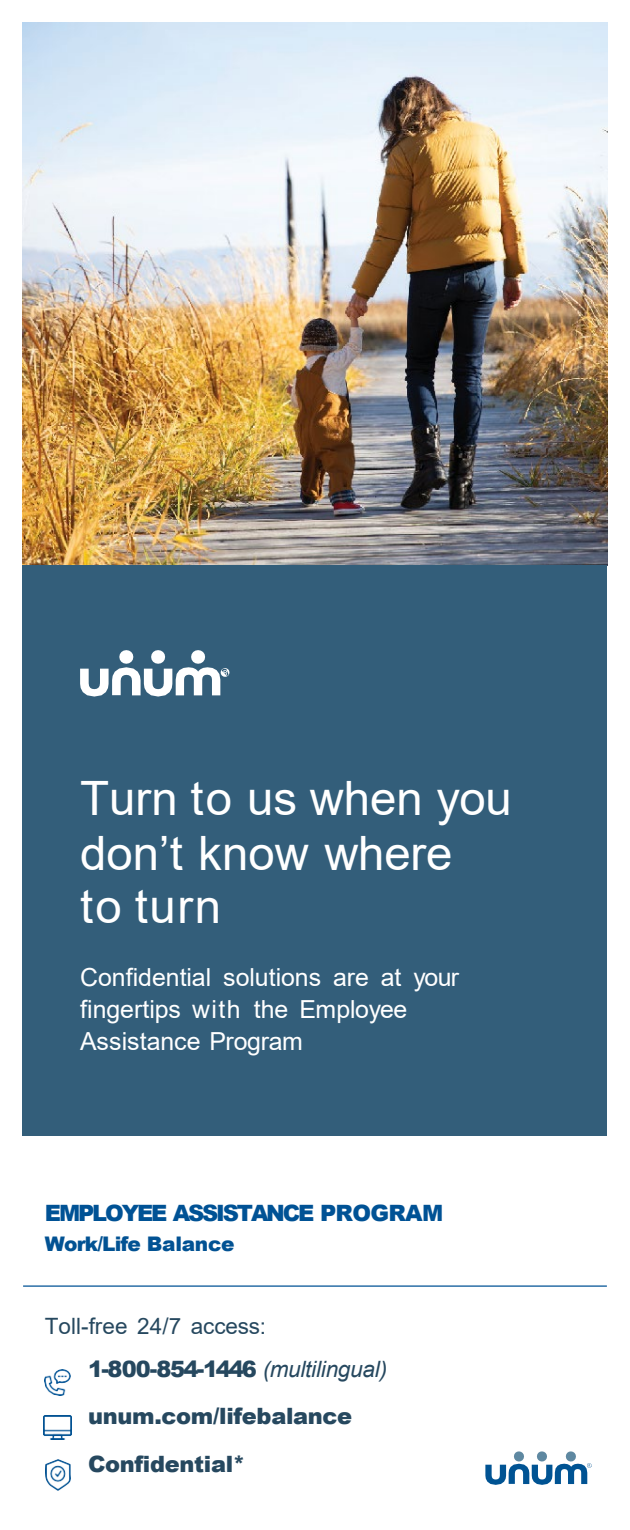
<style>
.page{position:relative;width:630px;height:1530px;background:#fff}
.page>*{position:absolute;margin:0;border:0;box-sizing:border-box;transform-origin:0 0}
.t1{font:47.5px/55px "Arial";color:#fff}
.t2{font:25px/32.5px "Arial";color:#fff}
.t3{font:900 22.5px/47.5px "Arial";letter-spacing:-.015em;color:#26485f}
.t4{font:900 22.5px "Arial";letter-spacing:-.095em;color:#005295}
.t5{font:22.5px "Arial";letter-spacing:-.005em;color:#26485f}
.t6{font:900 20px "Arial";letter-spacing:-.03em;color:#025293}
.s1{font-weight:400;font-style:italic}
</style>
<div class="page">
<img style="left:22px;top:22px;width:585px;height:543px">
<div style="left:22px;top:565px;width:586px;height:571px;background:#335e7a"></div>
<svg style="left:80px;top:650px;width:149px;height:47px"></svg>
<img style="left:44px;top:1369px;width:27px;height:27px">
<img style="left:43px;top:1416px;width:29px;height:24px">
<img style="left:45px;top:1460px;width:26px;height:31px">
<svg style="left:485px;top:1451px;width:106px;height:34px"></svg>
<hr style="left:23px;top:1285px;width:584px;height:2px;background:#005295">
<p class="t1" style="left:80px;top:771px;width:433px">Turn to us when you don’t know where</p>
<p class="t1" style="left:80px;top:878px;width:142px">to turn</p>
<p class="t2" style="left:80px;top:960px;width:381px">Confidential solutions are at your fingertips with the Employee<br>Assistance Program</p>
<p class="t4" style="left:45px;top:1197px;width:400px">EMPLOYEE ASSISTANCE PROGRAM</p>
<p class="t6" style="left:45px;top:1229px;width:191px">Work/Life Balance</p>
<p class="t5" style="left:45px;top:1310px;width:223px">Toll-free 24/7 access:</p>
<p class="t3" style="left:88px;top:1345px;width:301px">1-800-854-1446 <span class="s1">(multilingual) </span>unum.com/lifebalance<br>Confidential*</p>
</div>
